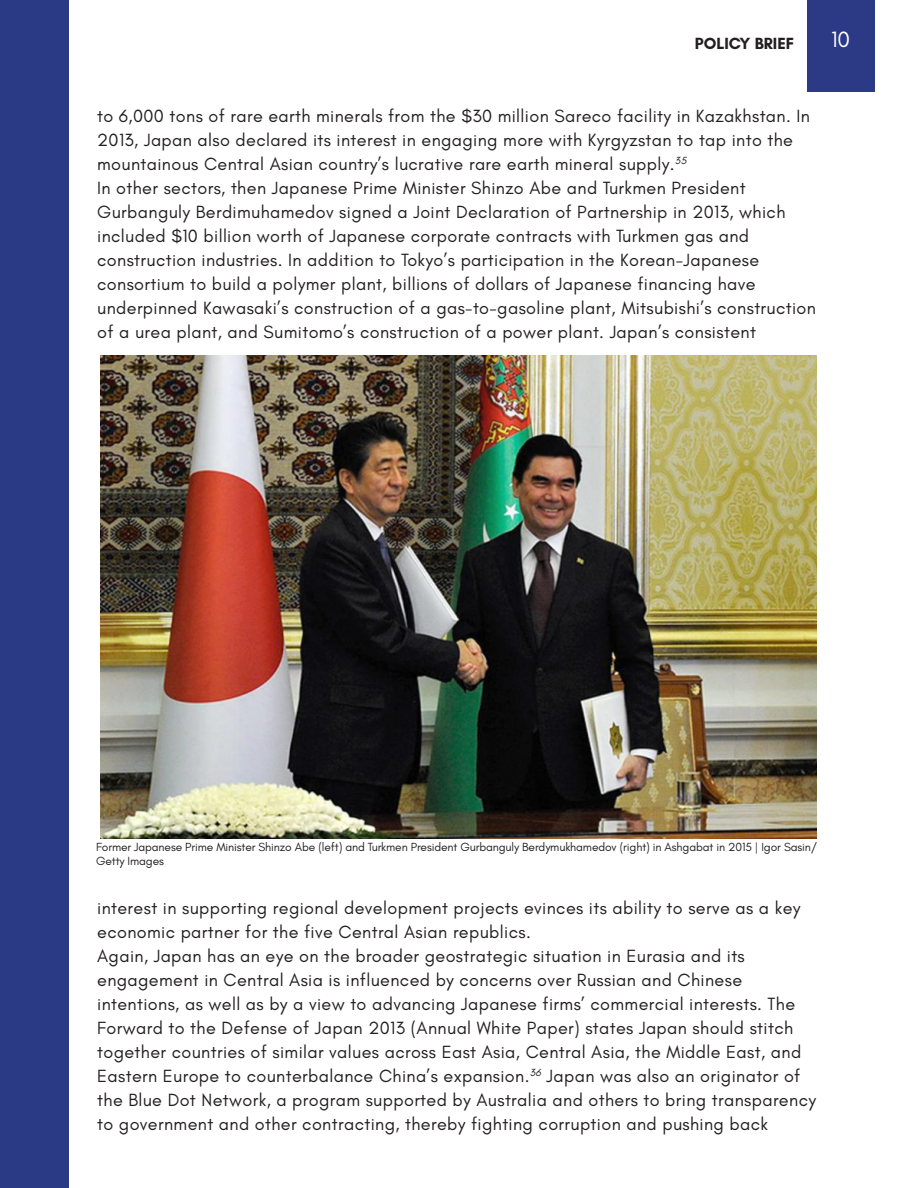
<style>
.page{position:relative;width:918px;height:1188px;background:#fff}
.page>*{position:absolute;margin:0;border:0;box-sizing:border-box;transform-origin:0 0}
.t1{font:22.5px "Glacial Indifference";color:#fff}
.t2{font:18px/24px "Glacial Indifference";letter-spacing:.02em;color:#231f20}
.t3{font:700 16.5px "Glacial Indifference";color:#231f20}
.t4{font:12px/14.4px "Glacial Indifference";letter-spacing:-.01em;color:#231f20}
</style>
<div class="page">
<div style="left:807px;top:0;width:68px;height:92px;background:#2c3985"></div>
<div style="left:0;top:0;width:68px;height:1188px;background:#2a3a85"></div>
<img style="left:100px;top:356px;width:717px;height:482px">
<p class="t3" style="left:695px;top:33px;width:101px">POLICY BRIEF</p>
<p class="t1" style="left:831px;top:27px;width:21px">10</p>
<p class="t2" style="left:97px;top:104px;width:714px">to 6,000 tons of rare earth minerals from the $30 million Sareco facility in Kazakhstan. In<br>2013, Japan also declared its interest in engaging more with Kyrgyzstan to tap into the mountainous Central Asian country’s lucrative rare earth mineral supply.<sup>35</sup></p>
<p class="t2" style="left:97px;top:176px;width:720px">In other sectors, then Japanese Prime Minister Shinzo Abe and Turkmen President Gurbanguly Berdimuhamedov signed a Joint Declaration of Partnership in 2013, which included $10 billion worth of Japanese corporate contracts with Turkmen gas and construction industries. In addition to Tokyo’s participation in the Korean-Japanese consortium to build a polymer plant, billions of dollars of Japanese financing have underpinned Kawasaki’s construction of a gas-to-gasoline plant, Mitsubishi’s construction of a urea plant, and Sumitomo’s construction of a power plant. Japan’s consistent</p>
<p class="t4" style="left:96px;top:840px;width:723px">Former Japanese Prime Minister Shinzo Abe (left) and Turkmen President Gurbanguly Berdymukhamedov (right) in Ashgabat in 2015 | Igor Sasin/<br>Getty Images</p>
<p class="t2" style="left:97px;top:896px;width:705px">interest in supporting regional development projects evinces its ability to serve as a key economic partner for the five Central Asian republics.</p>
<p class="t2" style="left:97px;top:944px;width:720px">Again, Japan has an eye on the broader geostrategic situation in Eurasia and its engagement in Central Asia is influenced by concerns over Russian and Chinese intentions, as well as by a view to advancing Japanese firms’ commercial interests. The Forward to the Defense of Japan 2013 (Annual White Paper) states Japan should stitch together countries of similar values across East Asia, Central Asia, the Middle East, and Eastern Europe to counterbalance China’s expansion.<sup>36</sup> Japan was also an originator of the Blue Dot Network, a program supported by Australia and others to bring transparency to government and other contracting, thereby fighting corruption and pushing back</p>
</div>
